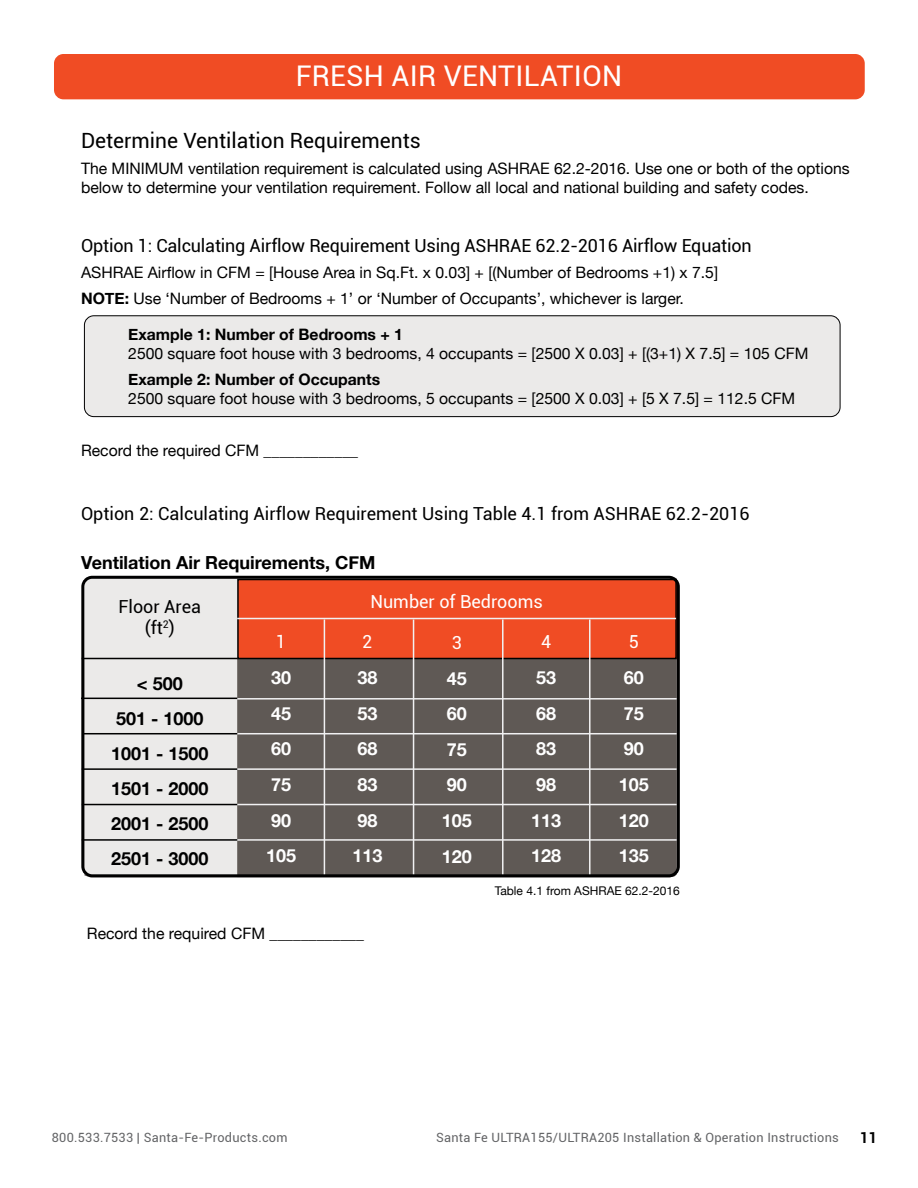
<style>
.page{position:relative;width:918px;height:1188px;background:#fff}
.page>*{position:absolute;margin:0;border:0;box-sizing:border-box;transform-origin:0 0}
.t1{font:28.5px "Roboto";letter-spacing:.01em;color:#fff}
.t2{font:21px "Roboto";color:#000}
.t3{font:18px/21.6px "Roboto";letter-spacing:-.01em;color:#000;text-align:center}
.t4{font:700 18px/35.1px "Helvetica Neue";color:#000;text-align:center}
.t5{font:700 18px/35.7px "Helvetica Neue";color:#fff}
.t6{font:18px "Roboto";color:#fff}
.t7{font:15.75px/25.7px "Helvetica Neue";color:#000}
.t8{font:700 15.75px "Helvetica Neue";color:#000}
.t9{font:700 15px "Roboto";color:#000}
.t10{font:12.75px "Roboto";letter-spacing:.02em;color:#636466}
.t11{font:12px "Helvetica Neue";color:#000}
.s1{font-weight:700}
</style>
<div class="page">
<div style="left:84px;top:316px;width:756px;height:101px;background:#ebeae9;border-radius:9px"></div>
<div style="left:84px;top:315px;width:756px;height:102px;border:1px solid #000;border-radius:9px"></div>
<div style="left:54px;top:54px;width:811px;height:45px;background:#f04c24;border-radius:9px"></div>
<div style="left:237px;top:659px;width:439px;height:218px;background:#5f5955"></div>
<div style="left:84px;top:579px;width:154px;height:80px;background:#ebeae9"></div>
<div style="left:238px;top:580px;width:438px;height:79px;background:#f04c24"></div>
<div style="left:237px;top:579px;width:440px;height:80px;border:2px solid #000"></div>
<div style="left:84px;top:659px;width:153px;height:218px;background:#ebeae9"></div>
<hr style="left:237px;top:618px;width:439px;height:1px;background:#f1f1f2">
<hr style="left:324px;top:620px;width:1px;height:255px;background:#f1f1f2">
<hr style="left:413px;top:620px;width:1px;height:255px;background:#f1f1f2">
<hr style="left:502px;top:620px;width:2px;height:255px;background:#f1f1f2">
<hr style="left:589px;top:620px;width:2px;height:255px;background:#f1f1f2">
<hr style="left:237px;top:698px;width:440px;height:2px;background:#f1f1f2">
<hr style="left:237px;top:733px;width:440px;height:1px;background:#f1f1f2">
<hr style="left:237px;top:768px;width:440px;height:2px;background:#f1f1f2">
<hr style="left:237px;top:804px;width:440px;height:1px;background:#f1f1f2">
<hr style="left:237px;top:839px;width:440px;height:2px;background:#f1f1f2">
<hr style="left:81px;top:698px;width:156px;height:1px;background:#000">
<hr style="left:83px;top:733px;width:154px;height:1px;background:#000">
<hr style="left:82px;top:768px;width:155px;height:2px;background:#000">
<hr style="left:82px;top:839px;width:155px;height:2px;background:#000">
<hr style="left:82px;top:658px;width:156px;height:1px;background:#000">
<div style="left:81px;top:576px;width:599px;height:301px;border:3px solid #000;border-radius:9px"></div>
<hr style="left:82px;top:804px;width:155px;height:1px;background:#000">
<h1 class="t1" style="left:296px;top:56px;width:328px">FRESH AIR VENTILATION</h1>
<h2 class="t2" style="left:81px;top:126px;width:341px">Determine Ventilation Requirements</h2>
<p class="t7" style="left:81px;top:160px;width:770px;line-height:18.9px">The MINIMUM ventilation requirement is calculated using ASHRAE 62.2-2016. Use one or both of the options below to determine your ventilation requirement. Follow all local and national building and safety codes.</p>
<p class="t3" style="left:81px;top:234px;width:672px">Option 1: Calculating Airflow Requirement Using ASHRAE 62.2-2016 Airflow Equation</p>
<p class="t7" style="left:81px;top:260px;width:639px">ASHRAE Airflow in CFM = [House Area in Sq.Ft. x 0.03] + [(Number of Bedrooms +1) x 7.5]<br><span class="s1">NOTE:</span> Use ‘Number of Bedrooms + 1’ or ‘Number of Occupants’, whichever is larger.</p>
<p class="t8" style="left:128px;top:322px;width:276px">Example 1: Number of Bedrooms + 1</p>
<p class="t7" style="left:128px;top:342px;width:682px">2500 square foot house with 3 bedrooms, 4 occupants = [2500 X 0.03] + [(3+1) X 7.5] = 105 CFM</p>
<p class="t8" style="left:128px;top:367px;width:253px">Example 2: Number of Occupants</p>
<p class="t7" style="left:128px;top:386px;width:669px">2500 square foot house with 3 bedrooms, 5 occupants = [2500 X 0.03] + [5 X 7.5] = 112.5 CFM</p>
<p class="t7" style="left:81px;top:439px;width:279px">Record the required CFM ____________</p>
<p class="t3" style="left:81px;top:502px;width:670px">Option 2: Calculating Airflow Requirement Using Table 4.1 from ASHRAE 62.2-2016</p>
<p class="t4" style="left:81px;top:545px;width:296px">Ventilation Air Requirements, CFM</p>
<p class="t3" style="left:119px;top:595px;width:84px">Floor Area (ft<sup>2</sup>)</p>
<p class="t4" style="left:111px;top:666px;width:99px">&lt; 500<br>501 - 1000<br>1001 - 1500<br>1501 - 2000<br>2001 - 2500<br>2501 - 3000</p>
<p class="t6" style="left:276px;top:629px;width:12px">1</p>
<p class="t5" style="left:266px;top:660px;width:32px">30<br>45<br>60<br>75<br>90<br>105</p>
<p class="t6" style="left:370px;top:589px;width:174px">Number of Bedrooms</p>
<p class="t6" style="left:362px;top:629px;width:12px">2</p>
<p class="t5" style="left:352px;top:660px;width:32px">38<br>53<br>68<br>83<br>98<br>113</p>
<p class="t6" style="left:452px;top:630px;width:12px">3</p>
<p class="t5" style="left:442px;top:661px;width:32px">45<br>60<br>75<br>90<br>105<br>120</p>
<p class="t6" style="left:541px;top:629px;width:12px">4</p>
<p class="t5" style="left:531px;top:660px;width:32px">53<br>68<br>83<br>98<br>113<br>128</p>
<p class="t6" style="left:629px;top:629px;width:12px">5</p>
<p class="t5" style="left:619px;top:660px;width:32px">60<br>75<br>90<br>105<br>120<br>135</p>
<p class="t7" style="left:87px;top:922px;width:279px">Record the required CFM ____________</p>
<p class="t11" style="left:495px;top:882px;width:186px">Table 4.1 from ASHRAE 62.2-2016</p>
<p class="t10" style="left:52px;top:1129px;width:237px">800.533.7533 | Santa-Fe-Products.com</p>
<p class="t10" style="left:436px;top:1129px;width:404px">Santa Fe ULTRA155/ULTRA205 Installation &amp; Operation Instructions</p>
<p class="t9" style="left:860px;top:1127px;width:19px">11</p>
</div>
